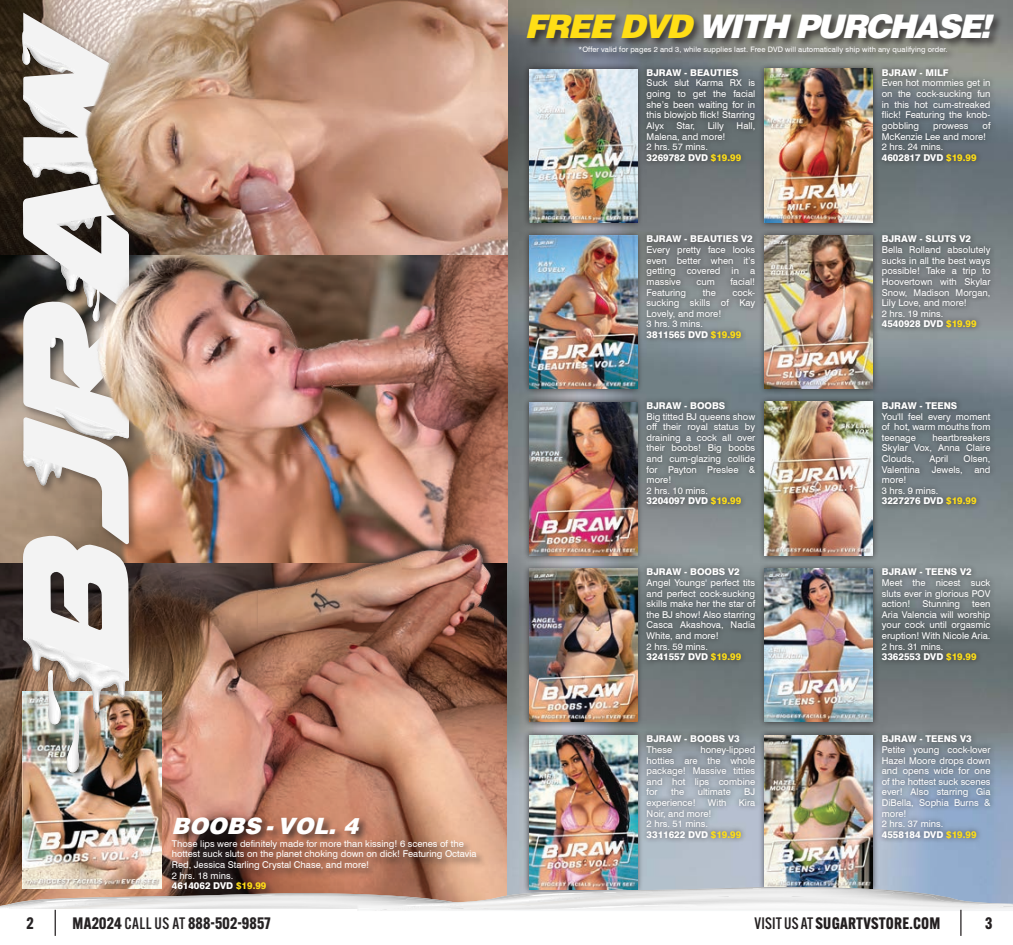
<style>
.page{position:relative;width:1013px;height:945px;background:#fff}
.page>*{position:absolute;margin:0;border:0;box-sizing:border-box;transform-origin:0 0}
.t1{font:italic 900 32.5px "Helvetica LT Std";color:#fff}
.t2{font:italic 900 22.5px "Helvetica LT Std";color:#fff}
.t3{font:700 16.25px "Alternate Gothic ATF";color:#262324}
.t4{font:700 16.25px "Alternate Gothic ATF";letter-spacing:.02em;color:#231f20}
.t5{font:9.38px/10.6px "Swiss 721 BT";color:#fff}
.t6{font:800 9.38px "Swiss 721 BT";color:#fff}
.t7{font:7.5px "Swiss 721 BT";letter-spacing:.01em;color:#fff}
.s1{color:#ffde16}
.s2{font-weight:800}
.s3{font-weight:800;color:#ffde16}
.s4{font-weight:500}
</style>
<div class="page">
<img style="left:0;top:562px;width:507px;height:324px">
<div style="left:170px;top:838px;width:316px;height:61px;background:#231f20;opacity:.72"></div>
<img style="left:22px;top:692px;width:140px;height:194px">
<div style="left:171px;top:815px;width:198px;height:30px;background:#231f20;opacity:.72"></div>
<img style="left:507px;top:0;width:505px;height:886px">
<div style="left:523px;top:63px;width:473px;height:166px;background:#231f20;opacity:.75"></div>
<img style="left:529px;top:69px;width:108px;height:153px">
<img style="left:764px;top:69px;width:108px;height:154px">
<div style="left:523px;top:229px;width:473px;height:166px;background:#231f20;opacity:.75"></div>
<img style="left:529px;top:236px;width:108px;height:153px">
<img style="left:764px;top:236px;width:108px;height:153px">
<div style="left:523px;top:396px;width:473px;height:166px;background:#231f20;opacity:.75"></div>
<img style="left:529px;top:402px;width:108px;height:153px">
<img style="left:764px;top:402px;width:108px;height:154px">
<div style="left:523px;top:562px;width:473px;height:166px;background:#231f20;opacity:.75"></div>
<img style="left:529px;top:569px;width:108px;height:153px">
<img style="left:764px;top:569px;width:108px;height:153px">
<div style="left:523px;top:729px;width:473px;height:167px;background:#231f20;opacity:.75"></div>
<img style="left:529px;top:735px;width:108px;height:151px">
<img style="left:764px;top:736px;width:108px;height:150px">
<div style="left:577px;top:43px;width:380px;height:20px;background:#231f20;opacity:.75"></div>
<div style="left:525px;top:12px;width:479px;height:37px;background:#231f20;opacity:.75"></div>
<img style="left:0;top:0;width:507px;height:562px">
<div style="left:256px;top:534px;width:248px;height:98px;background:#231f20;opacity:.75"></div>
<img style="left:259px;top:524px;width:235px;height:106px">
<div style="left:20px;top:11px;width:119px;height:771px;background:#231f20;opacity:.43"></div>
<img style="left:22px;top:13px;width:108px;height:759px">
<img style="left:82px;top:22px;width:93px;height:208px">
<img style="left:79px;top:230px;width:278px;height:223px">
<svg style="left:0;top:886px;width:1012px;height:50px"></svg>
<h1 class="t1" style="left:524px;top:5px;width:477px"><span class="s1">FREE DVD</span> WITH PURCHASE!</h1>
<p class="t7" style="left:578px;top:44px;width:370px">*Offer valid for pages 2 and 3, while supplies last. Free DVD will automatically ship with any qualifying order.</p>
<h2 class="t2" style="left:171px;top:811px;width:195px">BOOBS -VOL.4</h2>
<p class="t5" style="left:172px;top:838px;width:306px">Those lips were definitely made for more than kissing! 6 scenes of the hottest suck sluts on the planet choking down on dick! Featuring Octavia Red, Jessica Starling Crystal Chase, and more!<br>2 hrs. 18 mins.<br><span class="s2">4614062 DVD</span> <span class="s3">$19.99</span></p>
<p class="t6" style="left:646px;top:67px;width:93px">BJRAW - BEAUTIES</p>
<p class="t5" style="left:646px;top:78px;width:110px;text-align:justify">Suck slut Karma RX is going to get the facial she’s been waiting for in this blowjob flick! Starring Alyx</p>
<p class="t5" style="left:676px;top:120px;width:20px">Star,</p>
<p class="t5" style="left:707px;top:120px;width:18px">Lilly</p>
<p class="t5" style="left:736px;top:120px;width:20px">Hall,</p>
<p class="t5" style="left:646px;top:131px;width:96px">Malena, and more!<br>2 hrs. 57 mins.<br><span class="s2">3269782 DVD</span> <span class="s3">$19.99</span></p>
<p class="t6" style="left:646px;top:233px;width:108px">BJRAW - BEAUTIES V2</p>
<p class="t5" style="left:646px;top:244px;width:110px;text-align:justify">Every pretty face looks even better when it’s getting covered in a massive</p>
<p class="t5" style="left:696px;top:276px;width:20px">cum</p>
<p class="t5" style="left:730px;top:276px;width:26px">facial!</p>
<p class="t5" style="left:646px;top:287px;width:110px;text-indent:86px">cock&shy;sucking skills of Kay<br>Lovely, and more!<br>3 hrs. 3 mins.<br><span class="s2">3811565 DVD</span> <span class="s3">$19.99</span></p>
<p class="t5" style="left:646px;top:287px;width:41px">Featuring</p>
<p class="t5" style="left:702px;top:287px;width:15px">the</p>
<p class="t6" style="left:646px;top:400px;width:80px">BJRAW - BOOBS</p>
<p class="t5" style="left:646px;top:411px;width:110px">Big titted BJ queens show off their royal status by draining a cock all over their boobs! Big boobs and cum-glazing collide for Payton Preslee &amp; more!<br>2 hrs. 10 mins.<br><span class="s2">3204097 DVD</span> <span class="s3">$19.99</span></p>
<p class="t6" style="left:646px;top:566px;width:95px">BJRAW - BOOBS V2</p>
<p class="t5" style="left:646px;top:577px;width:110px">Angel Youngs' perfect tits and perfect cock-sucking skills make her the star of the BJ show! Also starring<br>Casca Akashova, Nadia<br>White, and more!<br>2 hrs. 59 mins.<br><span class="s2">3241557 DVD</span> <span class="s3">$19.99</span></p>
<p class="t6" style="left:646px;top:733px;width:95px">BJRAW - BOOBS V3</p>
<p class="t5" style="left:646px;top:744px;width:27px">These</p>
<p class="t5" style="left:646px;top:744px;width:110px;text-align:justify;text-indent:54px">honey-lipped hotties are the whole package! Massive titties and hot lips combine for</p>
<p class="t5" style="left:671px;top:787px;width:15px">the</p>
<p class="t5" style="left:697px;top:787px;width:35px">ultimate</p>
<p class="t5" style="left:744px;top:787px;width:12px">BJ</p>
<p class="t5" style="left:646px;top:797px;width:51px">experience!</p>
<p class="t5" style="left:708px;top:797px;width:20px">With</p>
<p class="t5" style="left:739px;top:797px;width:18px">Kira</p>
<p class="t5" style="left:646px;top:808px;width:96px">Noir, and more!<br>2 hrs. 51 mins.<br><span class="s2">3311622 DVD</span> <span class="s3">$19.99</span></p>
<p class="t6" style="left:881px;top:67px;width:68px">BJRAW - MILF</p>
<p class="t5" style="left:881px;top:78px;width:110px;text-align:justify">Even hot mommies get in on the cock-sucking fun in this hot cum-streaked flick! Featuring the knob&shy;gobbling</p>
<p class="t5" style="left:881px;top:120px;width:110px;text-indent:101px">of<br>McKenzie Lee and more!<br>2 hrs. 24 mins.<br><span class="s2">4602817 DVD</span> <span class="s3">$19.99</span></p>
<p class="t5" style="left:933px;top:120px;width:37px">prowess</p>
<p class="t6" style="left:881px;top:233px;width:91px">BJRAW - SLUTS V2</p>
<p class="t5" style="left:881px;top:244px;width:110px">Bella Rolland absolutely sucks in all the best ways possible! Take a trip to<br>Hoovertown with Skylar<br>Snow, Madison Morgan,<br>Lily Love, and more!<br>2 hrs. 19 mins.<br><span class="s2">4540928 DVD</span> <span class="s3">$19.99</span></p>
<p class="t6" style="left:881px;top:400px;width:77px">BJRAW - TEENS</p>
<p class="t5" style="left:881px;top:411px;width:110px;text-align:justify">You'll feel every moment of hot, warm mouths from teenage</p>
<p class="t5" style="left:881px;top:432px;width:110px;text-align:justify;text-indent:51px">heartbreakers Skylar Vox, Anna Claire Clouds,</p>
<p class="t5" style="left:881px;top:453px;width:110px;text-indent:82px">Olsen,<br>Valentina Jewels, and more!<br>3 hrs. 9 mins.<br><span class="s2">3227276 DVD</span> <span class="s3">$19.99</span></p>
<p class="t5" style="left:929px;top:453px;width:20px">April</p>
<p class="t6" style="left:881px;top:566px;width:91px">BJRAW - TEENS V2</p>
<p class="t5" style="left:881px;top:577px;width:110px;text-align:justify">Meet the nicest suck sluts ever in glorious POV action!</p>
<p class="t5" style="left:922px;top:599px;width:39px">Stunning</p>
<p class="t5" style="left:881px;top:599px;width:110px;text-indent:90px">teen<br>Aria Valencia will worship your cock until orgasmic eruption! With Nicole Aria.<br>2 hrs. 31 mins.<br><span class="s2">3362553 DVD</span> <span class="s3">$19.99</span></p>
<p class="t6" style="left:881px;top:733px;width:91px">BJRAW - TEENS V3</p>
<p class="t5" style="left:881px;top:744px;width:110px">Petite young cock-lover<br>Hazel Moore drops down and opens wide for one of the hottest suck scenes ever! Also starring Gia<br>DiBella, Sophia Burns &amp; more!<br>2 hrs. 37 mins.<br><span class="s2">4558184 DVD</span> <span class="s3">$19.99</span></p>
<h3 class="t3" style="left:27px;top:913px;width:9px">2</h3>
<h3 class="t3" style="left:73px;top:913px;width:199px">MA2024 <span class="s4">CALL US AT</span> 888-502-9857</h3>
<h3 class="t4" style="left:754px;top:913px;width:187px"><span class="s4">VISIT US AT</span> SUGARTVSTORE.COM</h3>
<h3 class="t4" style="left:985px;top:913px;width:9px">3</h3>
</div>
